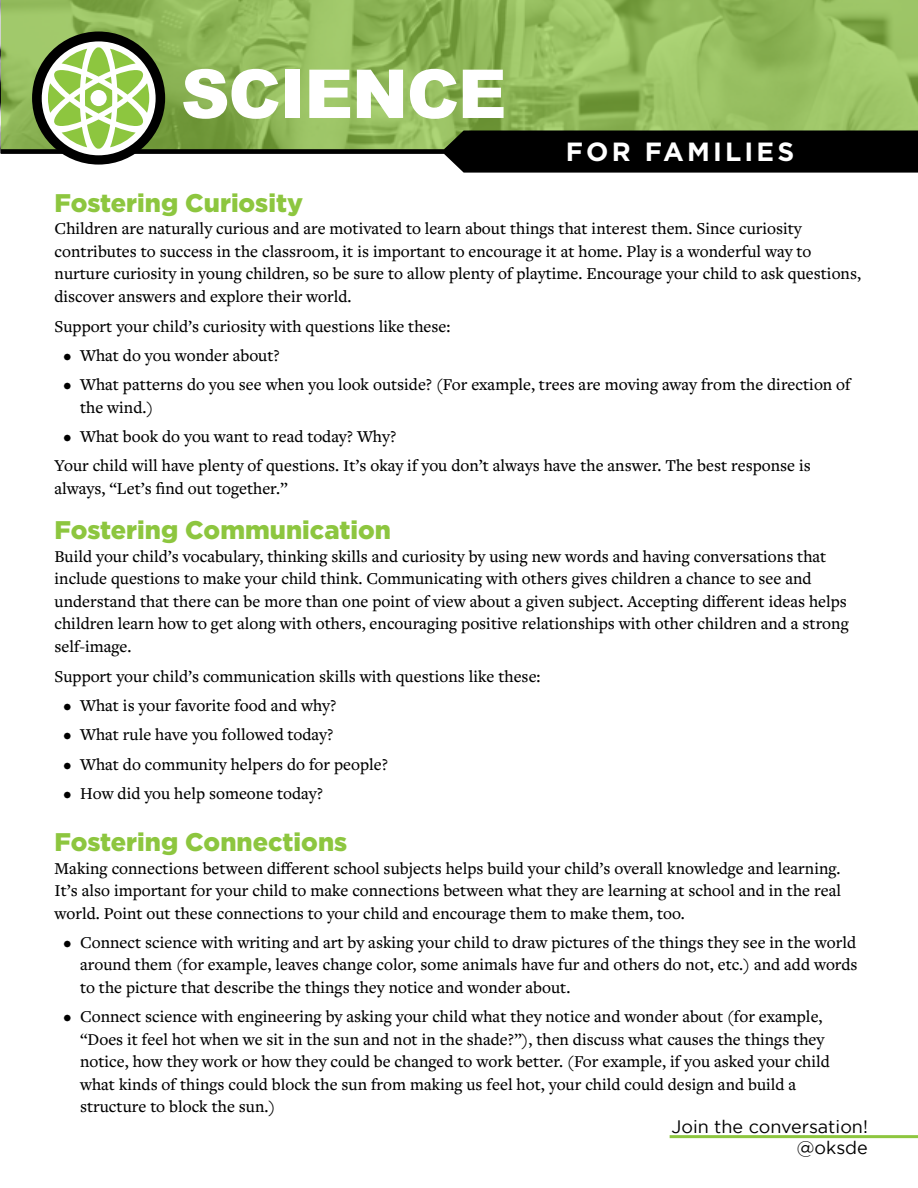
<style>
.page{position:relative;width:918px;height:1188px;background:#fff}
.page>*{position:absolute;margin:0;border:0;box-sizing:border-box;transform-origin:0 0}
.t1{font:900 67.5px "Arial";letter-spacing:-.02em;color:#fff}
.t2{font:700 26.25px "Gotham";letter-spacing:.12em;color:#fff}
.Paragraph_Style_2{font:900 25.5px "Gotham";color:#8dc63f}
.t3{font:18px "Gotham";color:#000}
.Paragraph_Style_1{font:500 17.25px/22.5px "Freight Text Pro";color:#000}
.Paragraph_Style_3{font:500 17.25px/22.5px "Freight Text Pro";color:#000;text-align:justify}
</style>
<div class="page">
<svg style="left:1px;top:0;width:917px;height:47px;background:#92ba5b"></svg>
<svg style="left:32px;top:32px;width:133px;height:133px"></svg>
<svg style="left:1px;top:47px;width:917px;height:126px;background:#7f9b59"></svg>
<div style="left:91px;top:90px;width:16px;height:16px;background:#fff;border-radius:50%"></div>
<hr style="left:670px;top:1135px;width:248px;height:3px;background:#8dc63f">
<h1 class="t1" style="left:181px;top:45px;width:327px">SCIENCE</h1>
<h2 class="t2" style="left:566px;top:135px;width:230px">FOR FAMILIES</h2>
<p class="Paragraph_Style_2" style="left:55px;top:188px;width:250px">Fostering Curiosity</p>
<p class="Paragraph_Style_1" style="left:55px;top:217px;width:808px">Children are naturally curious and are motivated to learn about things that interest them. Since curiosity contributes to success in the classroom, it is important to encourage it at home. Play is a wonderful way to nurture curiosity in young children, so be sure to allow plenty of playtime. Encourage your child to ask questions, discover answers and explore their world.</p>
<p class="Paragraph_Style_1" style="left:55px;top:314px;width:397px">Support your child’s curiosity with questions like these:</p>
<p class="Paragraph_Style_1" style="left:64px;top:344px;width:218px">• What do you wonder about?</p>
<p class="Paragraph_Style_1" style="left:80px;top:373px;width:772px;text-indent:-16px">• What patterns do you see when you look outside? (For example, trees are moving away from the direction of the wind.)</p>
<p class="Paragraph_Style_1" style="left:64px;top:425px;width:334px">• What book do you want to read today? Why?</p>
<p class="Paragraph_Style_1" style="left:55px;top:454px;width:758px">Your child will have plenty of questions. It’s okay if you don’t always have the answer. The best response is always, “Let’s find out together.”</p>
<p class="Paragraph_Style_2" style="left:55px;top:516px;width:338px">Fostering Communication</p>
<p class="Paragraph_Style_1" style="left:55px;top:544px;width:796px">Build your child’s vocabulary, thinking skills and curiosity by using new words and having conversations that include questions to make your child think. Communicating with others gives children a chance to see and understand that there can be more than one point of view about a given subject. Accepting different ideas helps children learn how to get along with others, encouraging positive relationships with other children and a strong self-image.</p>
<p class="Paragraph_Style_1" style="left:55px;top:664px;width:488px">Support your child’s communication skills with questions like these:</p>
<p class="Paragraph_Style_1" style="left:64px;top:694px;width:274px">• What is your favorite food and why?</p>
<p class="Paragraph_Style_1" style="left:64px;top:723px;width:271px">• What rule have you followed today?</p>
<p class="Paragraph_Style_1" style="left:64px;top:752px;width:326px">• What do community helpers do for people?</p>
<p class="Paragraph_Style_1" style="left:64px;top:781px;width:261px">• How did you help someone today?</p>
<p class="Paragraph_Style_2" style="left:55px;top:827px;width:294px">Fostering Connections</p>
<p class="Paragraph_Style_3" style="left:55px;top:856px;width:788px">Making connections between different school subjects helps build your child’s overall knowledge and learning.<br>It’s also important for your child to make connections between what they are learning at school and in the real world. Point out these connections to your child and encourage them to make them, too.</p>
<p class="Paragraph_Style_1" style="left:80px;top:931px;width:779px;text-align:justify;text-indent:-16px">• Connect science with writing and art by asking your child to draw pictures of the things they see in the world around them (for example, leaves change color, some animals have fur and others do not, etc.) and add words to the picture that describe the things they notice and wonder about.</p>
<p class="Paragraph_Style_1" style="left:80px;top:1005px;width:751px;text-indent:-16px">• Connect science with engineering by asking your child what they notice and wonder about (for example, “Does it feel hot when we sit in the sun and not in the shade?”), then discuss what causes the things they notice, how they work or how they could be changed to work better. (For example, if you asked your child what kinds of things could block the sun from making us feel hot, your child could design and build a structure to block the sun.)</p>
<p class="t3" style="left:671px;top:1116px;width:198px">Join the conversation!</p>
<p class="t3" style="left:797px;top:1138px;width:73px">@oksde</p>
</div>
